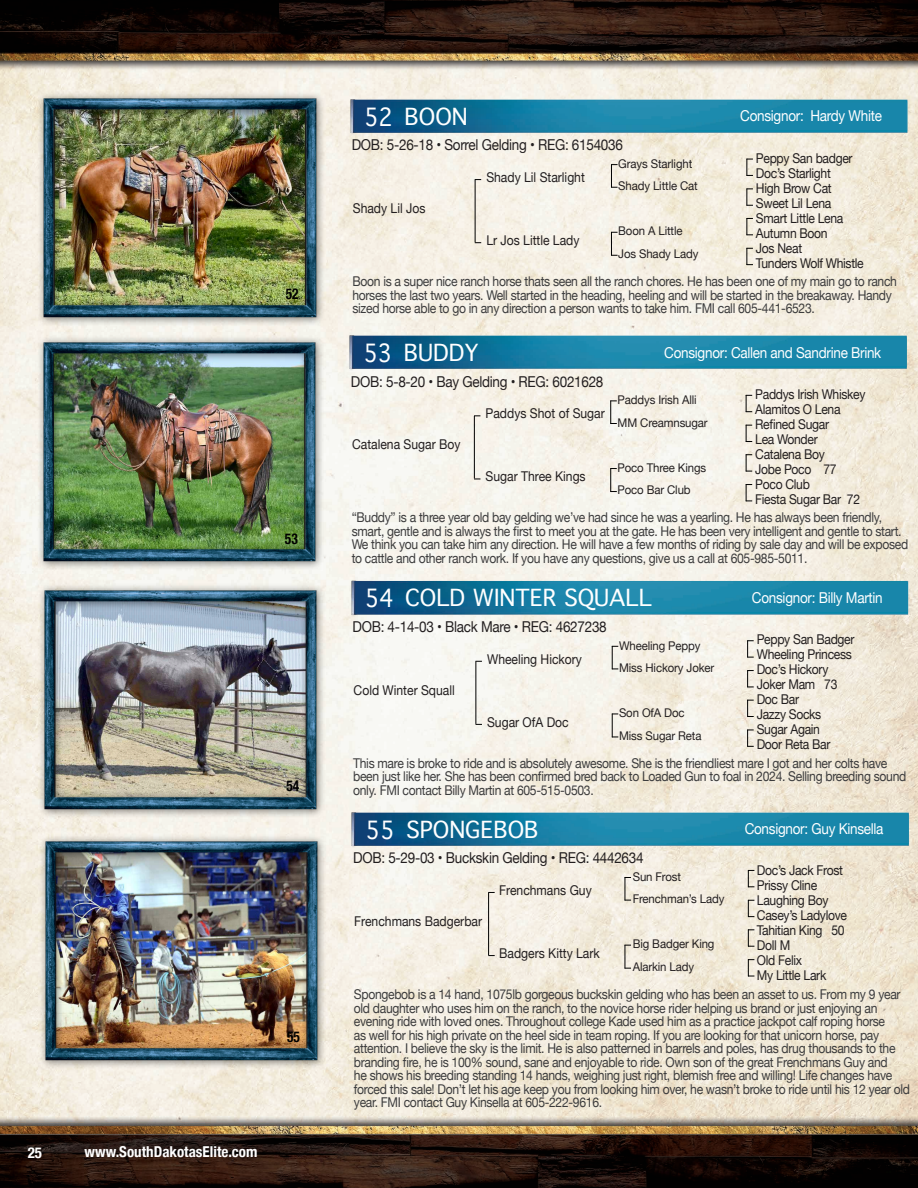
<style>
.page{position:relative;width:918px;height:1188px;background:#fff}
.page>*{position:absolute;margin:0;border:0;box-sizing:border-box;transform-origin:0 0}
.t1{font:24px "Geneva";color:#fff;scale:.9 1}
.t2{font:22.5px "Geneva";color:#fff}
.t3{font:15px "Helvetica Neue";letter-spacing:-.02em;color:#231f20;scale:.9 1}
.t4{font:15px "Helvetica Neue";letter-spacing:-.02em;color:#fff;scale:.9 1}
.t5{font:700 condensed 15px "Helvetica Neue";color:#fff}
.t6{font:700 condensed 15px "Helvetica Neue";color:#000;scale:.9 1}
.t7{font:13.5px/13.5px "Helvetica Neue";letter-spacing:-.025em;color:#3c3c3d;scale:.9 1}
.t8{font:13.5px "Helvetica Neue";letter-spacing:-.025em;color:#231f20;scale:.9 1}
.t9{font:13.5px "Helvetica Neue";color:#231f20;scale:.9 1}
.t10{font:12px "Helvetica Neue";letter-spacing:-.01em;color:#231f20;scale:.95 1}
</style>
<div class="page">
<img style="left:0;top:0;width:918px;height:1188px">
<svg style="left:746px;top:218px;width:7px;height:17px"></svg>
<svg style="left:746px;top:248px;width:7px;height:17px"></svg>
<svg style="left:746px;top:159px;width:7px;height:17px"></svg>
<svg style="left:746px;top:188px;width:7px;height:18px"></svg>
<img style="left:23px;top:68px;width:311px;height:243px">
<svg style="left:611px;top:164px;width:7px;height:24px"></svg>
<svg style="left:611px;top:232px;width:7px;height:24px"></svg>
<img style="left:348px;top:76px;width:570px;height:62px">
<hr style="left:475px;top:180px;width:1px;height:62px;background:#000">
<svg style="left:746px;top:454px;width:6px;height:18px"></svg>
<svg style="left:746px;top:484px;width:6px;height:18px"></svg>
<svg style="left:746px;top:395px;width:6px;height:17px"></svg>
<svg style="left:746px;top:425px;width:6px;height:17px"></svg>
<img style="left:22px;top:311px;width:312px;height:279px">
<svg style="left:610px;top:401px;width:7px;height:23px"></svg>
<svg style="left:610px;top:468px;width:7px;height:24px"></svg>
<img style="left:347px;top:312px;width:571px;height:62px">
<hr style="left:474px;top:416px;width:1px;height:62px;background:#000">
<img style="left:24px;top:810px;width:312px;height:279px">
<svg style="left:625px;top:877px;width:6px;height:24px"></svg>
<svg style="left:748px;top:929px;width:6px;height:18px"></svg>
<svg style="left:748px;top:959px;width:6px;height:18px"></svg>
<svg style="left:625px;top:945px;width:6px;height:24px"></svg>
<svg style="left:748px;top:870px;width:6px;height:17px"></svg>
<svg style="left:748px;top:900px;width:6px;height:17px"></svg>
<img style="left:350px;top:789px;width:568px;height:62px">
<hr style="left:488px;top:893px;width:1px;height:62px;background:#000">
<img style="left:23px;top:560px;width:312px;height:278px">
<svg style="left:747px;top:700px;width:7px;height:17px"></svg>
<svg style="left:747px;top:730px;width:7px;height:17px"></svg>
<svg style="left:747px;top:640px;width:7px;height:18px"></svg>
<svg style="left:747px;top:670px;width:7px;height:18px"></svg>
<svg style="left:612px;top:646px;width:6px;height:24px"></svg>
<svg style="left:612px;top:714px;width:6px;height:24px"></svg>
<img style="left:349px;top:558px;width:569px;height:62px">
<hr style="left:475px;top:661px;width:1px;height:63px;background:#000">
<p class="t6" style="left:286px;top:281px;width:16px">52</p>
<p class="t6" style="left:285px;top:526px;width:16px">53</p>
<p class="t6" style="left:286px;top:773px;width:16px">54</p>
<p class="t6" style="left:287px;top:1024px;width:16px">55</p>
<p class="t5" style="left:28px;top:1140px;width:16px">25</p>
<p class="t5" style="left:85px;top:1140px;width:174px">www.SouthDakotasElite.com</p>
<p class="t1" style="left:364px;top:103px;width:34px">52</p>
<p class="t2" style="left:405px;top:104px;width:65px">BOON</p>
<p class="t4" style="left:740px;top:105px;width:159px">Consignor: Hardy White</p>
<p class="t3" style="left:352px;top:134px;width:303px">DOB: 5-26-18 • Sorrel Gelding • REG: 6154036</p>
<p class="t9" style="left:486px;top:168px;width:111px">Shady Lil Starlight</p>
<p class="t8" style="left:756px;top:148px;width:109px">Peppy San badger</p>
<p class="t8" style="left:756px;top:163px;width:85px">Doc’s Starlight</p>
<p class="t8" style="left:756px;top:178px;width:86px">High Brow Cat</p>
<p class="t8" style="left:756px;top:193px;width:85px">Sweet Lil Lena</p>
<p class="t8" style="left:756px;top:208px;width:99px">Smart Little Lena</p>
<p class="t8" style="left:756px;top:223px;width:81px">Autumn Boon</p>
<p class="t8" style="left:756px;top:238px;width:53px">Jos Neat</p>
<p class="t8" style="left:756px;top:253px;width:121px">Tunders Wolf Whistle</p>
<p class="t7" style="left:352px;top:275px;width:607px">Boon is a super nice ranch horse thats seen all the ranch chores. He has been one of my main go to ranch horses the last two years. Well started in the heading, heeling and will be started in the breakaway. Handy sized horse able to go in any direction a person wants to take him. FMI call 605-441-6523.</p>
<p class="t10" style="left:618px;top:155px;width:79px">Grays Starlight</p>
<p class="t10" style="left:618px;top:177px;width:85px">Shady Little Cat</p>
<p class="t10" style="left:618px;top:222px;width:69px">Boon A Little</p>
<p class="t10" style="left:618px;top:245px;width:86px">Jos Shady Lady</p>
<p class="t9" style="left:353px;top:198px;width:82px">Shady Lil Jos</p>
<p class="t9" style="left:486px;top:231px;width:105px">Lr Jos Little Lady</p>
<p class="t1" style="left:363px;top:340px;width:34px">53</p>
<p class="t2" style="left:404px;top:340px;width:76px">BUDDY</p>
<p class="t4" style="left:664px;top:342px;width:243px">Consignor: Callen and Sandrine Brink</p>
<p class="t3" style="left:351px;top:370px;width:282px">DOB: 5-8-20 • Bay Gelding • REG: 6021628</p>
<p class="t9" style="left:486px;top:404px;width:134px">Paddys Shot of Sugar</p>
<p class="t8" style="left:755px;top:384px;width:124px">Paddys Irish Whiskey</p>
<p class="t8" style="left:755px;top:399px;width:96px">Alamitos O Lena</p>
<p class="t8" style="left:755px;top:414px;width:84px">Refined Sugar</p>
<p class="t8" style="left:755px;top:429px;width:71px">Lea Wonder</p>
<p class="t8" style="left:755px;top:444px;width:79px">Catalena Boy</p>
<p class="t8" style="left:755px;top:459px;width:92px">Jobe Poco 77</p>
<p class="t8" style="left:755px;top:474px;width:62px">Poco Club</p>
<p class="t8" style="left:755px;top:489px;width:118px">Fiesta Sugar Bar 72</p>
<p class="t7" style="left:352px;top:512px;width:620px">“Buddy” is a three year old bay gelding we’ve had since he was a yearling. He has always been friendly, smart, gentle and is always the first to meet you at the gate. He has been very intelligent and gentle to start.<br>We think you can take him any direction. He will have a few months of riding by sale day and will be exposed to cattle and other ranch work. If you have any questions, give us a call at 605-985-5011.</p>
<p class="t10" style="left:618px;top:391px;width:85px">Paddys Irish Alli</p>
<p class="t10" style="left:618px;top:414px;width:96px">MM Creamnsugar</p>
<p class="t10" style="left:618px;top:459px;width:95px">Poco Three Kings</p>
<p class="t10" style="left:618px;top:481px;width:79px">Poco Bar Club</p>
<p class="t9" style="left:352px;top:435px;width:122px">Catalena Sugar Boy</p>
<p class="t9" style="left:486px;top:467px;width:113px">Sugar Three Kings</p>
<p class="t1" style="left:365px;top:585px;width:34px">54</p>
<p class="t2" style="left:405px;top:585px;width:248px">COLD WINTER SQUALL</p>
<p class="t4" style="left:752px;top:587px;width:147px">Consignor: Billy Martin</p>
<p class="t3" style="left:352px;top:616px;width:284px">DOB: 4-14-03 • Black Mare • REG: 4627238</p>
<p class="t9" style="left:487px;top:649px;width:107px">Wheeling Hickory</p>
<p class="t8" style="left:757px;top:630px;width:110px">Peppy San Badger</p>
<p class="t8" style="left:757px;top:645px;width:107px">Wheeling Princess</p>
<p class="t8" style="left:757px;top:660px;width:81px">Doc’s Hickory</p>
<p class="t8" style="left:757px;top:675px;width:91px">Joker Mam 73</p>
<p class="t8" style="left:757px;top:690px;width:49px">Doc Bar</p>
<p class="t8" style="left:757px;top:705px;width:73px">Jazzy Socks</p>
<p class="t8" style="left:757px;top:720px;width:72px">Sugar Again</p>
<p class="t8" style="left:757px;top:735px;width:83px">Door Reta Bar</p>
<p class="t7" style="left:353px;top:757px;width:616px">This mare is broke to ride and is absolutely awesome. She is the friendliest mare I got and her colts have been just like her. She has been confirmed bred back to Loaded Gun to foal in 2024. Selling breeding sound only. FMI contact Billy Martin at 605-515-0503.</p>
<p class="t10" style="left:619px;top:637px;width:87px">Wheeling Peppy</p>
<p class="t10" style="left:619px;top:659px;width:102px">Miss Hickory Joker</p>
<p class="t10" style="left:619px;top:704px;width:71px">Son OfA Doc</p>
<p class="t10" style="left:619px;top:727px;width:88px">Miss Sugar Reta</p>
<p class="t9" style="left:354px;top:680px;width:114px">Cold Winter Squall</p>
<p class="t9" style="left:487px;top:712px;width:92px">Sugar OfA Doc</p>
<p class="t1" style="left:366px;top:816px;width:34px">55</p>
<p class="t2" style="left:406px;top:817px;width:134px">SPONGEBOB</p>
<p class="t3" style="left:353px;top:847px;width:324px">DOB: 5-29-03 • Buckskin Gelding • REG: 4442634</p>
<p class="t9" style="left:354px;top:911px;width:144px">Frenchmans Badgerbar</p>
<p class="t9" style="left:499px;top:880px;width:104px">Frenchmans Guy</p>
<p class="t9" style="left:499px;top:943px;width:113px">Badgers Kitty Lark</p>
<p class="t10" style="left:633px;top:868px;width:52px">Sun Frost</p>
<p class="t10" style="left:633px;top:890px;width:98px">Frenchman’s Lady</p>
<p class="t10" style="left:633px;top:935px;width:88px">Big Badger King</p>
<p class="t10" style="left:633px;top:958px;width:66px">Alarkin Lady</p>
<p class="t4" style="left:745px;top:818px;width:156px">Consignor: Guy Kinsella</p>
<p class="t8" style="left:757px;top:861px;width:97px">Doc’s Jack Frost</p>
<p class="t8" style="left:757px;top:876px;width:69px">Prissy Cline</p>
<p class="t8" style="left:757px;top:891px;width:81px">Laughing Boy</p>
<p class="t8" style="left:757px;top:906px;width:102px">Casey’s Ladylove</p>
<p class="t8" style="left:757px;top:921px;width:99px">Tahitian King 50</p>
<p class="t8" style="left:757px;top:936px;width:39px">Doll M</p>
<p class="t8" style="left:757px;top:951px;width:52px">Old Felix</p>
<p class="t8" style="left:757px;top:966px;width:79px">My Little Lark</p>
<p class="t7" style="left:354px;top:988px;width:619px">Spongebob is a 14 hand, 1075lb gorgeous buckskin gelding who has been an asset to us. From my 9 year old daughter who uses him on the ranch, to the novice horse rider helping us brand or just enjoying an evening ride with loved ones. Throughout college Kade used him as a practice jackpot calf roping horse<br>as well for his high private on the heel side in team roping. If you are looking for that unicorn horse, pay attention. I believe the sky is the limit. He is also patterned in barrels and poles, has drug thousands to the branding fire, he is 100% sound, sane and enjoyable to ride. Own son of the great Frenchmans Guy and<br>he shows his breeding standing 14 hands, weighing just right, blemish free and willing! Life changes have forced this sale! Don’t let his age keep you from looking him over, he wasn’t broke to ride until his 12 year old year. FMI contact Guy Kinsella at 605-222-9616.</p>
</div>
